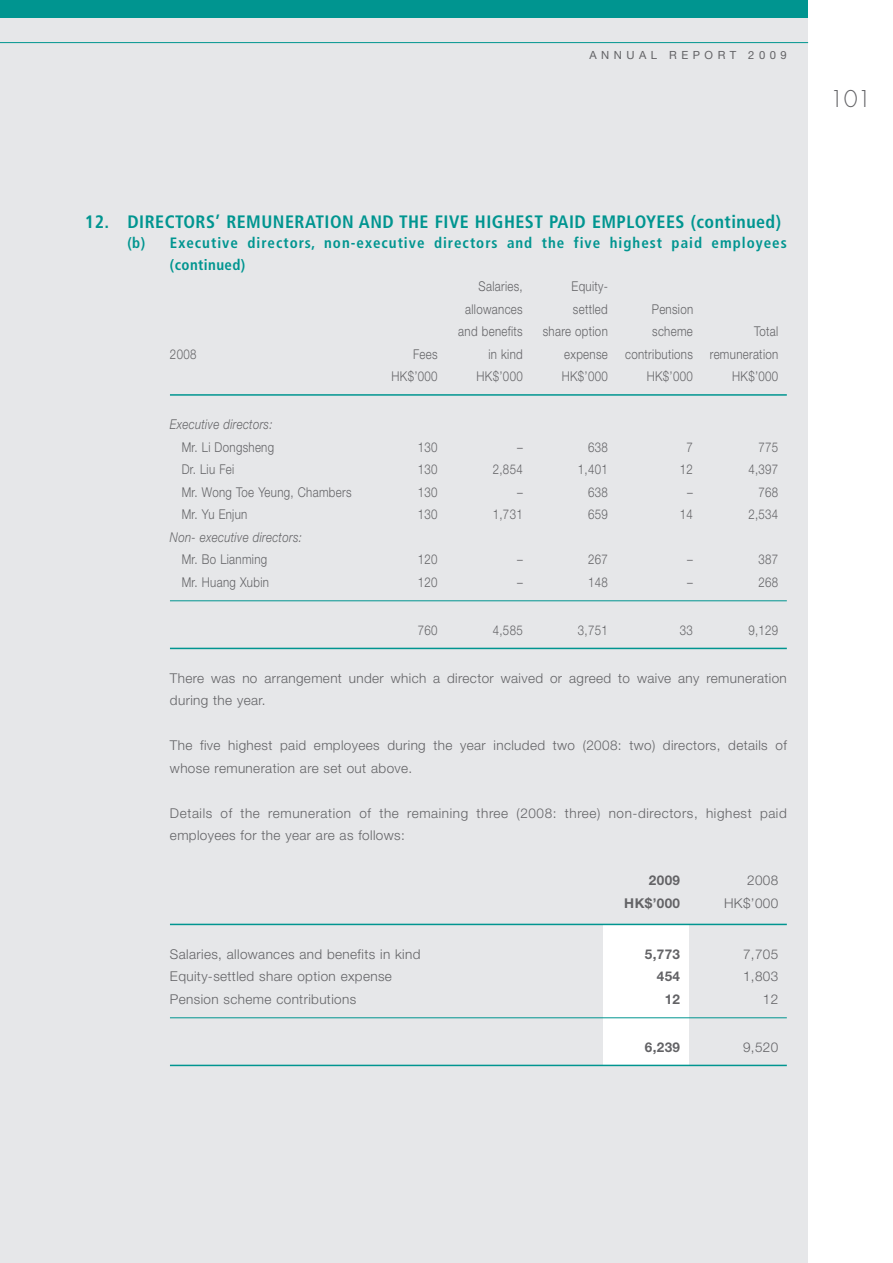
<style>
.page{position:relative;width:893px;height:1263px;background:#fff}
.page>*{position:absolute;margin:0;border:0;box-sizing:border-box;transform-origin:0 0}
.t1{font:300 22.5px "Futura Std";color:#636366}
.t2{font:700 condensed 18px "Frutiger LT Std";letter-spacing:.025em;color:#009590}
.t3{font:700 condensed 15px/22.5px "Frutiger LT Std";letter-spacing:.065em;color:#009590}
.t4{font:300 13.5px/22.5px "Helvetica Neue LT Std";letter-spacing:.03em;color:#636366}
.t5{font:300 13.5px "Helvetica Neue LT Std";letter-spacing:.03em;color:#636366;scale:.85 1}
.t6{font:italic 300 13.5px "Helvetica Neue LT Std";letter-spacing:.03em;color:#636366;scale:.85 1}
.t7{font:700 13.5px "Helvetica Neue LT Std";letter-spacing:.03em;color:#636366}
.t8{font:11.25px "Helvetica Neue LT Std";letter-spacing:.4em;color:#636366}
</style>
<div class="page">
<div style="left:0;top:0;width:808px;height:1263px;background:#e6e7e9"></div>
<div style="left:0;top:0;width:808px;height:17px;background:#009590"></div>
<hr style="left:0;top:42px;width:808px;height:1px;background:#009590">
<hr style="left:170px;top:394px;width:616px;height:2px;background:#009590">
<hr style="left:170px;top:600px;width:616px;height:1px;background:#009590">
<hr style="left:170px;top:648px;width:616px;height:1px;background:#009590">
<div style="left:604px;top:924px;width:85px;height:141px;background:#fff"></div>
<hr style="left:170px;top:924px;width:616px;height:1px;background:#009590">
<hr style="left:170px;top:1017px;width:616px;height:1px;background:#009590">
<hr style="left:170px;top:1065px;width:616px;height:1px;background:#009590">
<p class="t8" style="left:589px;top:48px;width:199px">ANNUAL REPORT 2009</p>
<h2 class="t2" style="left:85px;top:211px;width:697px">12. DIRECTORS’ REMUNERATION AND THE FIVE HIGHEST PAID EMPLOYEES (continued)</h2>
<p class="t3" style="left:170px;top:231px;width:618px;text-indent:-43px">(b) Executive directors, non-executive directors and the five highest paid employees (continued)</p>
<p class="t5" style="left:478px;top:281px;width:54px">Salaries,</p>
<p class="t5" style="left:571px;top:281px;width:44px">Equity-</p>
<p class="t5" style="left:465px;top:304px;width:69px">allowances</p>
<p class="t5" style="left:573px;top:304px;width:42px">settled</p>
<p class="t5" style="left:651px;top:304px;width:50px">Pension</p>
<p class="t5" style="left:458px;top:326px;width:77px">and benefits</p>
<p class="t5" style="left:542px;top:326px;width:78px">share option</p>
<p class="t5" style="left:652px;top:326px;width:49px">scheme</p>
<p class="t5" style="left:754px;top:326px;width:30px">Total</p>
<p class="t5" style="left:170px;top:349px;width:33px">2008</p>
<p class="t5" style="left:413px;top:349px;width:30px">Fees</p>
<p class="t5" style="left:488px;top:349px;width:42px">in kind</p>
<p class="t5" style="left:564px;top:349px;width:53px">expense</p>
<p class="t5" style="left:625px;top:349px;width:81px">contributions</p>
<p class="t5" style="left:710px;top:349px;width:82px">remuneration</p>
<p class="t5" style="left:391px;top:371px;width:56px">HK$’000</p>
<p class="t5" style="left:476px;top:371px;width:56px">HK$’000</p>
<p class="t5" style="left:561px;top:371px;width:56px">HK$’000</p>
<p class="t5" style="left:646px;top:371px;width:56px">HK$’000</p>
<p class="t5" style="left:732px;top:371px;width:56px">HK$’000</p>
<p class="t6" style="left:170px;top:419px;width:122px">Executive directors:</p>
<p class="t5" style="left:182px;top:442px;width:110px">Mr. Li Dongsheng</p>
<p class="t5" style="left:418px;top:442px;width:25px">130</p>
<p class="t5" style="left:517px;top:442px;width:8px">–</p>
<p class="t5" style="left:588px;top:442px;width:25px">638</p>
<p class="t5" style="left:686px;top:442px;width:9px">7</p>
<p class="t5" style="left:758px;top:442px;width:25px">775</p>
<p class="t5" style="left:182px;top:464px;width:63px">Dr. Liu Fei</p>
<p class="t5" style="left:418px;top:464px;width:25px">130</p>
<p class="t5" style="left:492px;top:464px;width:37px">2,854</p>
<p class="t5" style="left:578px;top:464px;width:37px">1,401</p>
<p class="t5" style="left:679px;top:464px;width:17px">12</p>
<p class="t5" style="left:748px;top:464px;width:37px">4,397</p>
<p class="t5" style="left:182px;top:487px;width:201px">Mr. Wong Toe Yeung, Chambers</p>
<p class="t5" style="left:418px;top:487px;width:25px">130</p>
<p class="t5" style="left:517px;top:487px;width:8px">–</p>
<p class="t5" style="left:588px;top:487px;width:25px">638</p>
<p class="t5" style="left:687px;top:487px;width:8px">–</p>
<p class="t5" style="left:758px;top:487px;width:25px">768</p>
<p class="t5" style="left:182px;top:509px;width:79px">Mr. Yu Enjun</p>
<p class="t5" style="left:418px;top:509px;width:25px">130</p>
<p class="t5" style="left:492px;top:509px;width:37px">1,731</p>
<p class="t5" style="left:588px;top:509px;width:25px">659</p>
<p class="t5" style="left:679px;top:509px;width:17px">14</p>
<p class="t5" style="left:748px;top:509px;width:37px">2,534</p>
<p class="t6" style="left:170px;top:532px;width:157px">Non- executive directors:</p>
<p class="t5" style="left:182px;top:554px;width:102px">Mr. Bo Lianming</p>
<p class="t5" style="left:418px;top:554px;width:25px">120</p>
<p class="t5" style="left:517px;top:554px;width:8px">–</p>
<p class="t5" style="left:588px;top:554px;width:25px">267</p>
<p class="t5" style="left:687px;top:554px;width:8px">–</p>
<p class="t5" style="left:758px;top:554px;width:25px">387</p>
<p class="t5" style="left:182px;top:577px;width:104px">Mr. Huang Xubin</p>
<p class="t5" style="left:418px;top:577px;width:25px">120</p>
<p class="t5" style="left:517px;top:577px;width:8px">–</p>
<p class="t5" style="left:588px;top:577px;width:25px">148</p>
<p class="t5" style="left:687px;top:577px;width:8px">–</p>
<p class="t5" style="left:758px;top:577px;width:25px">268</p>
<p class="t5" style="left:418px;top:625px;width:25px">760</p>
<p class="t5" style="left:492px;top:625px;width:37px">4,585</p>
<p class="t5" style="left:578px;top:625px;width:37px">3,751</p>
<p class="t5" style="left:679px;top:625px;width:17px">33</p>
<p class="t5" style="left:748px;top:625px;width:37px">9,129</p>
<p class="t4" style="left:170px;top:668px;width:618px">There was no arrangement under which a director waived or agreed to waive any remuneration during the year.</p>
<p class="t4" style="left:170px;top:736px;width:618px">The five highest paid employees during the year included two (2008: two) directors, details of whose remuneration are set out above.</p>
<p class="t4" style="left:170px;top:803px;width:618px">Details of the remuneration of the remaining three (2008: three) non-directors, highest paid employees for the year are as follows:</p>
<p class="t7" style="left:649px;top:875px;width:33px">2009</p>
<p class="t4" style="left:747px;top:871px;width:33px">2008</p>
<p class="t7" style="left:624px;top:898px;width:57px">HK$’000</p>
<p class="t4" style="left:724px;top:893px;width:56px">HK$’000</p>
<p class="t4" style="left:170px;top:944px;width:252px">Salaries, allowances and benefits in kind</p>
<p class="t7" style="left:644px;top:949px;width:37px">5,773</p>
<p class="t4" style="left:743px;top:944px;width:37px">7,705</p>
<p class="t4" style="left:170px;top:967px;width:223px">Equity-settled share option expense</p>
<p class="t7" style="left:656px;top:971px;width:25px">454</p>
<p class="t4" style="left:743px;top:967px;width:37px">1,803</p>
<p class="t4" style="left:170px;top:989px;width:188px">Pension scheme contributions</p>
<p class="t7" style="left:664px;top:994px;width:17px">12</p>
<p class="t4" style="left:763px;top:989px;width:17px">12</p>
<p class="t7" style="left:644px;top:1042px;width:37px">6,239</p>
<p class="t4" style="left:743px;top:1037px;width:37px">9,520</p>
<h1 class="t1" style="left:829px;top:86px;width:43px">101</h1>
</div>
